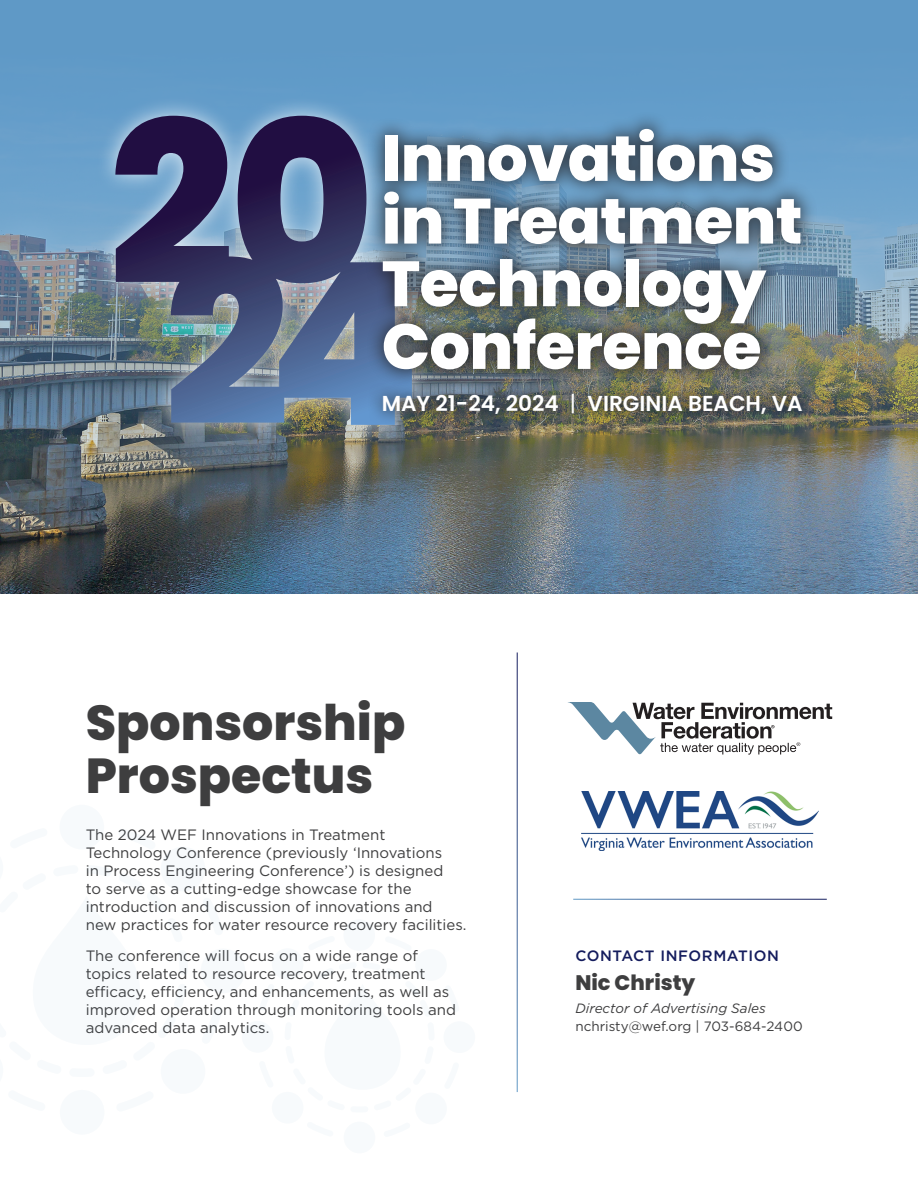
<style>
.page{position:relative;width:918px;height:1188px;background:#fff}
.page>*{position:absolute;margin:0;border:0;box-sizing:border-box;transform-origin:0 0}
.t1{font:800 63.75px/62.7px "Poppins";letter-spacing:-.01em;color:#fff}
.t2{font:800 49.05px/52.8px "Poppins";color:#3e3e3f}
.t3{font:600 21.6px "Poppins";color:#fff}
.t4{font:800 21px "Poppins";color:#3e3e3f}
.t5{font:15px/18px "Gotham";color:#3e3e3f}
.t6{font:500 15px "Gotham";letter-spacing:.04em;color:#141c5d}
.t7{font:13.5px "Gotham";color:#3e3e3f}
.t8{font:italic 13.5px "Gotham";color:#3e3e3f}
.s1{font-weight:400}
</style>
<div class="page">
<img style="left:0;top:0;width:918px;height:594px">
<svg style="left:568px;top:702px;width:264px;height:53px"></svg>
<div style="left:95px;top:96px;width:337px;height:349px;background:#fff;opacity:.75"></div>
<img style="left:115px;top:116px;width:253px;height:309px">
<div style="left:365px;top:111px;width:453px;height:276px;background:#231f20;opacity:.75"></div>
<img style="left:368px;top:381px;width:448px;height:47px">
<div style="left:242px;top:1021px;width:31px;height:32px;background:#f7fafc;border-radius:50%"></div>
<div style="left:272px;top:948px;width:31px;height:32px;background:#f7fafc;border-radius:50%"></div>
<div style="left:343px;top:919px;width:32px;height:32px;background:#f7fafc;border-radius:50%"></div>
<div style="left:415px;top:949px;width:32px;height:32px;background:#f7fafc;border-radius:50%"></div>
<div style="left:415px;top:1093px;width:32px;height:31px;background:#f7fafc;border-radius:50%"></div>
<div style="left:344px;top:1122px;width:31px;height:31px;background:#f7fafc;border-radius:50%"></div>
<div style="left:272px;top:1092px;width:31px;height:32px;background:#f7fafc;border-radius:50%"></div>
<div style="left:444px;top:1021px;width:31px;height:32px;background:#f7fafc;border-radius:50%"></div>
<div style="left:60px;top:805px;width:44px;height:44px;background:#f7fafc;border-radius:50%"></div>
<div style="left:161px;top:847px;width:44px;height:44px;background:#f7fafc;border-radius:50%"></div>
<div style="left:161px;top:1049px;width:44px;height:45px;background:#f7fafc;border-radius:50%"></div>
<div style="left:60px;top:1090px;width:44px;height:45px;background:#f7fafc;border-radius:50%"></div>
<div style="left:201px;top:948px;width:44px;height:45px;background:#f7fafc;border-radius:50%"></div>
<img style="left:581px;top:791px;width:238px;height:60px">
<p class="t1" style="left:382px;top:128px;width:422px">Innovations in Treatment<br>Technology<br>Conference</p>
<p class="t3" style="left:382px;top:391px;width:422px">MAY 21-24, 2024 <span class="s1">|</span> VIRGINIA BEACH, VA</p>
<p class="t2" style="left:86px;top:696px;width:321px">Sponsorship<br>Prospectus</p>
<p class="t5" style="left:86px;top:825px;width:382px">The 2024 WEF Innovations in Treatment Technology Conference (previously ‘Innovations<br>in Process Engineering Conference’) is designed<br>to serve as a cutting-edge showcase for the introduction and discussion of innovations and new practices for water resource recovery facilities.</p>
<p class="t5" style="left:86px;top:946px;width:372px">The conference will focus on a wide range of topics related to resource recovery, treatment efficacy, efficiency, and enhancements, as well as improved operation through monitoring tools and advanced data analytics.</p>
<p class="t6" style="left:575px;top:946px;width:205px">CONTACT INFORMATION</p>
<p class="t4" style="left:575px;top:970px;width:121px">Nic Christy</p>
<p class="t8" style="left:575px;top:1000px;width:192px">Director of Advertising Sales</p>
<p class="t7" style="left:575px;top:1018px;width:229px">nchristy@wef.org | 703-684-2400</p>
</div>
